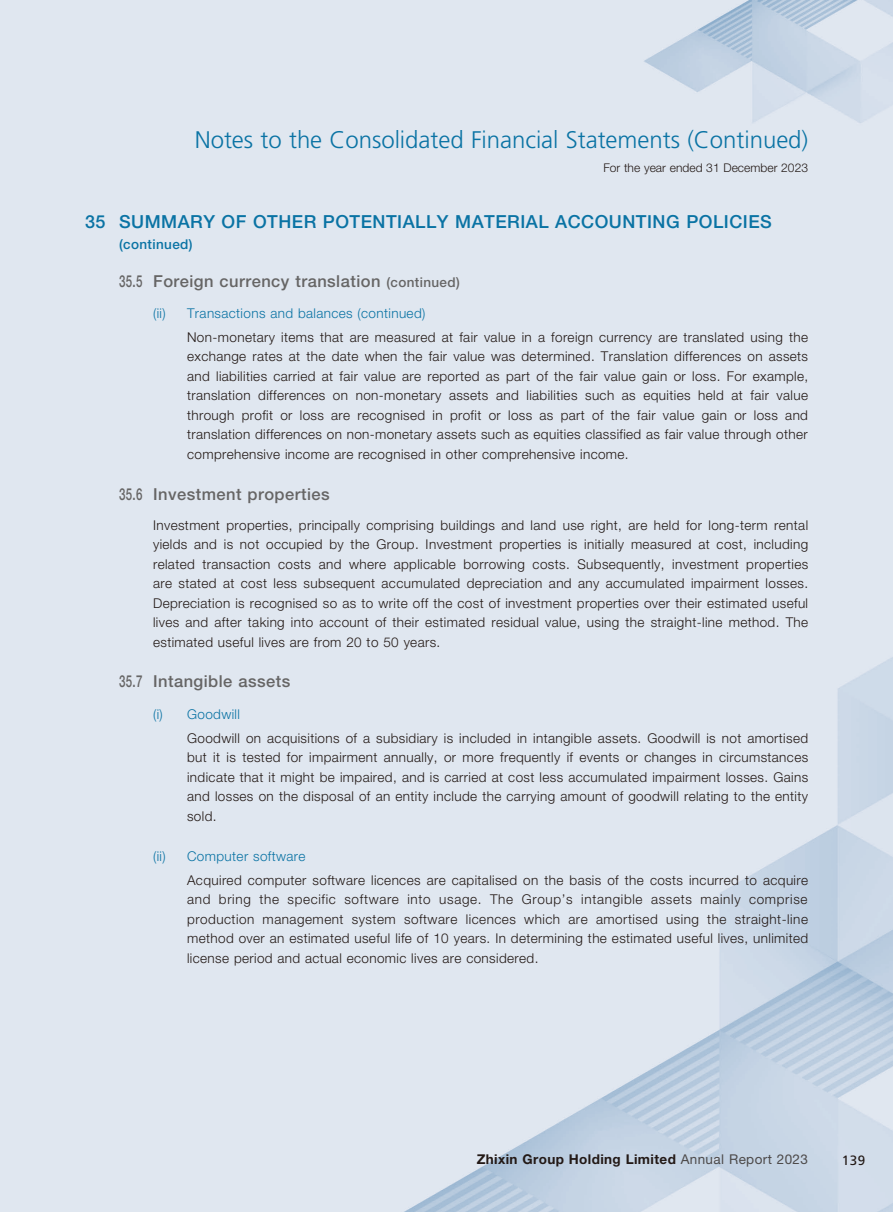
<style>
.page{position:relative;width:893px;height:1212px;background:#fff}
.page>*{position:absolute;margin:0;border:0;box-sizing:border-box;transform-origin:0 0}
.t1{font:300 24px "Frutiger LT Std";color:#0a73a4}
.t2{font:500 18px "Helvetica Neue LT Std";letter-spacing:.03em;color:#0a73a4}
.t3{font:500 16.5px "Helvetica Neue LT Std";letter-spacing:.03em;color:#666565;scale:.7 1}
.t4{font:300 13.5px/19.5px "Helvetica Neue LT Std";letter-spacing:.03em;color:#231916;text-align:justify}
.t5{font:300 13.5px "Helvetica Neue LT Std";letter-spacing:.03em;color:#0a73a4}
.t6{font:700 13.5px "Helvetica Neue LT Std";letter-spacing:.03em;color:#231916}
.t7{font:500 13.5px "Helvetica Neue LT Std";letter-spacing:.03em;color:#0a73a4}
.t8{font:13.5px "Frutiger LT Std";color:#231916}
.t9{font:300 12px "Helvetica Neue LT Std";letter-spacing:.005em;color:#231916}
.s1{font-size:13.5px}
.s2{font-weight:400;color:#4d4a4a}
</style>
<div class="page">
<h1 class="t1" style="left:195px;top:126px;width:615px">Notes to the Consolidated Financial Statements (Continued)</h1>
<p class="t9" style="left:603px;top:160px;width:206px">For the year ended 31 December 2023</p>
<h2 class="t2" style="left:85px;top:210px;width:688px">35 SUMMARY OF OTHER POTENTIALLY MATERIAL ACCOUNTING POLICIES</h2>
<p class="t7" style="left:119px;top:236px;width:75px">(continued)</p>
<p class="t3" style="left:119px;top:271px;width:488px">35.5 Foreign currency translation <span class="s1">(continued)</span></p>
<p class="t5" style="left:153px;top:305px;width:274px">(ii) Transactions and balances (continued)</p>
<p class="t4" style="left:187px;top:327px;width:623px">Non-monetary items that are measured at fair value in a foreign currency are translated using the exchange rates at the date when the fair value was determined. Translation differences on assets and liabilities carried at fair value are reported as part of the fair value gain or loss. For example, translation differences on non-monetary assets and liabilities such as equities held at fair value through profit or loss are recognised in profit or loss as part of the fair value gain or loss and translation differences on non-monetary assets such as equities classified as fair value through other comprehensive income are recognised in other comprehensive income.</p>
<p class="t3" style="left:119px;top:484px;width:302px">35.6 Investment properties</p>
<p class="t4" style="left:153px;top:515px;width:657px">Investment properties, principally comprising buildings and land use right, are held for long-term rental yields and is not occupied by the Group. Investment properties is initially measured at cost, including related transaction costs and where applicable borrowing costs. Subsequently, investment properties are stated at cost less subsequent accumulated depreciation and any accumulated impairment losses.<br>Depreciation is recognised so as to write off the cost of investment properties over their estimated useful lives and after taking into account of their estimated residual value, using the straight-line method. The estimated useful lives are from 20 to 50 years.</p>
<p class="t3" style="left:119px;top:671px;width:246px">35.7 Intangible assets</p>
<p class="t5" style="left:153px;top:706px;width:88px">(i) Goodwill</p>
<p class="t4" style="left:187px;top:728px;width:623px">Goodwill on acquisitions of a subsidiary is included in intangible assets. Goodwill is not amortised but it is tested for impairment annually, or more frequently if events or changes in circumstances indicate that it might be impaired, and is carried at cost less accumulated impairment losses. Gains and losses on the disposal of an entity include the carrying amount of goodwill relating to the entity sold.</p>
<p class="t5" style="left:153px;top:848px;width:154px">(ii) Computer software</p>
<p class="t4" style="left:187px;top:870px;width:623px">Acquired computer software licences are capitalised on the basis of the costs incurred to acquire and bring the specific software into usage. The Group’s intangible assets mainly comprise production management system software licences which are amortised using the straight-line method over an estimated useful life of 10 years. In determining the estimated useful lives, unlimited license period and actual economic lives are considered.</p>
<p class="t6" style="left:477px;top:1150px;width:333px">Zhixin Group Holding Limited <span class="s2">Annual Report 2023</span></p>
<p class="t8" style="left:842px;top:1152px;width:25px">139</p>
</div>
